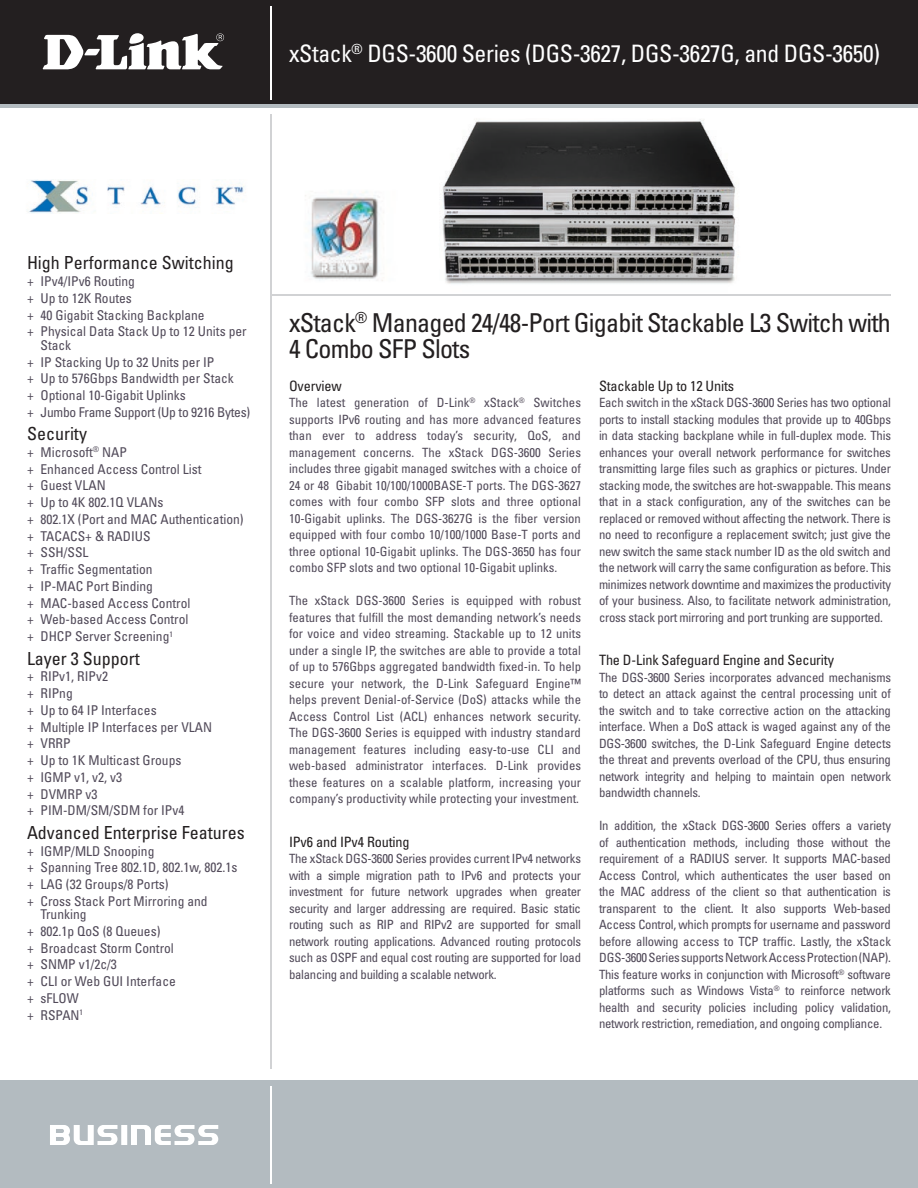
<style>
.page{position:relative;width:918px;height:1188px;background:#fff}
.page>*{position:absolute;margin:0;border:0;box-sizing:border-box;transform-origin:0 0}
.t1{font:condensed 26.1px/26px "Univers";letter-spacing:-.03em;color:#231f20}
.t2{font:condensed 24px "Univers";letter-spacing:-.015em;color:#fff}
.t3{font:condensed 18px "Univers";color:#231f20}
.t4{font:condensed 14.25px "Univers";letter-spacing:-.01em;color:#231f20}
.t5{font:condensed 13.5px/16.8px "Univers";color:#514a59}
.t6{font:condensed 12.75px/16.5px "Univers";letter-spacing:-.02em;color:#514a59;text-align:justify}
</style>
<div class="page">
<div style="left:0;top:0;width:918px;height:108px;background:linear-gradient(to right,#b3bbc0,#b3bbc0)"></div>
<div style="left:0;top:0;width:918px;height:103px;background:#231f20"></div>
<div style="left:0;top:1080px;width:918px;height:108px;background:#b3bbc0"></div>
<hr style="left:270px;top:6px;width:1px;height:93px;background:#fff">
<hr style="left:270px;top:1086px;width:1px;height:98px;background:#fff">
<svg style="left:50px;top:1125px;width:168px;height:20px"></svg>
<svg style="left:43px;top:33px;width:181px;height:36px"></svg>
<hr style="left:270px;top:114px;width:2px;height:954px;background:#d1d2d4">
<img style="left:442px;top:119px;width:294px;height:165px">
<hr style="left:272px;top:294px;width:619px;height:2px;background:#d1d2d4">
<img style="left:29px;top:179px;width:215px;height:34px">
<img style="left:305px;top:191px;width:78px;height:90px">
<h2 class="t2" style="left:289px;top:38px;width:592px">xStack<sup>®</sup> DGS-3600 Series (DGS-3627, DGS-3627G, and DGS-3650)</h2>
<h3 class="t3" style="left:27px;top:252px;width:208px">High Performance Switching</h3>
<p class="t5" style="left:27px;top:273px;width:221px">+ IPv4/IPv6 Routing<br>+ Up to 12K Routes<br>+ 40 Gigabit Stacking Backplane<br>+ Physical Data Stack Up to 12 Units per</p>
<p class="t5" style="left:27px;top:336px;width:225px;text-indent:14px">Stack<br>+ IP Stacking Up to 32 Units per IP<br>+ Up to 576Gbps Bandwidth per Stack<br>+ Optional 10-Gigabit Uplinks<br>+ Jumbo Frame Support (Up to 9216 Bytes)</p>
<h3 class="t3" style="left:27px;top:422px;width:61px">Security</h3>
<p class="t5" style="left:27px;top:443px;width:218px">+ Microsoft<sup>®</sup> NAP<br>+ Enhanced Access Control List<br>+ Guest VLAN<br>+ Up to 4K 802.1Q VLANs<br>+ 802.1X (Port and MAC Authentication) + TACACS+ &amp; RADIUS<br>+ SSH/SSL<br>+ Traffic Segmentation<br>+ IP-MAC Port Binding<br>+ MAC-based Access Control<br>+ Web-based Access Control<br>+ DHCP Server Screening<sup>1</sup></p>
<h3 class="t3" style="left:27px;top:647px;width:114px">Layer 3 Support</h3>
<p class="t5" style="left:27px;top:668px;width:187px">+ RIPv1, RIPv2<br>+ RIPng<br>+ Up to 64 IP Interfaces<br>+ Multiple IP Interfaces per VLAN + VRRP<br>+ Up to 1K Multicast Groups<br>+ IGMP v1, v2, v3<br>+ DVMRP v3<br>+ PIM-DM/SM/SDM for IPv4</p>
<h3 class="t3" style="left:27px;top:821px;width:219px">Advanced Enterprise Features</h3>
<p class="t5" style="left:27px;top:842px;width:212px">+ IGMP/MLD Snooping<br>+ Spanning Tree 802.1D, 802.1w, 802.1s + LAG (32 Groups/8 Ports)<br>+ Cross Stack Port Mirroring and</p>
<p class="t5" style="left:27px;top:906px;width:150px;text-indent:14px">Trunking<br>+ 802.1p QoS (8 Queues)<br>+ Broadcast Storm Control + SNMP v1/2c/3<br>+ CLI or Web GUI Interface + sFLOW<br>+ RSPAN<sup>1</sup></p>
<h1 class="t1" style="left:289px;top:309px;width:603px">xStack<sup>®</sup> Managed 24/48-Port Gigabit Stackable L3 Switch with<br>4 Combo SFP Slots</h1>
<p class="t4" style="left:289px;top:377px;width:54px">Overview</p>
<p class="t6" style="left:289px;top:394px;width:294px">The latest generation of D-Link<sup>®</sup> xStack<sup>®</sup> Switches supports IPv6 routing and has more advanced features than ever to address today’s security, QoS, and management concerns. The xStack DGS-3600 Series includes three gigabit managed switches with a choice of 24 or 48 Gibabit 10/100/1000BASE-T ports. The DGS-3627 comes with four combo SFP slots and three optional 10-Gigabit uplinks. The DGS-3627G is the fiber version equipped with four combo 10/100/1000 Base-T ports and three optional 10-Gigabit uplinks. The DGS-3650 has four combo SFP slots and two optional 10-Gigabit uplinks.</p>
<p class="t6" style="left:289px;top:592px;width:294px">The xStack DGS-3600 Series is equipped with robust features that fulfill the most demanding network’s needs for voice and video streaming. Stackable up to 12 units under a single IP, the switches are able to provide a total of up to 576Gbps aggregated bandwidth fixed-in. To help secure your network, the D-Link Safeguard Engine™ helps prevent Denial-of-Service (DoS) attacks while the Access Control List (ACL) enhances network security.<br>The DGS-3600 Series is equipped with industry standard management features including easy-to-use CLI and web-based administrator interfaces. D-Link provides these features on a scalable platform, increasing your company’s productivity while protecting your investment.</p>
<p class="t4" style="left:289px;top:833px;width:122px">IPv6 and IPv4 Routing</p>
<p class="t6" style="left:289px;top:850px;width:294px">The xStack DGS-3600 Series provides current IPv4 networks with a simple migration path to IPv6 and protects your investment for future network upgrades when greater security and larger addressing are required. Basic static routing such as RIP and RIPv2 are supported for small network routing applications. Advanced routing protocols such as OSPF and equal cost routing are supported for load balancing and building a scalable network.</p>
<p class="t4" style="left:599px;top:377px;width:137px">Stackable Up to 12 Units</p>
<p class="t6" style="left:599px;top:394px;width:294px">Each switch in the xStack DGS-3600 Series has two optional ports to install stacking modules that provide up to 40Gbps in data stacking backplane while in full-duplex mode. This enhances your overall network performance for switches transmitting large files such as graphics or pictures. Under stacking mode, the switches are hot-swappable. This means that in a stack configuration, any of the switches can be replaced or removed without affecting the network. There is no need to reconfigure a replacement switch; just give the new switch the same stack number ID as the old switch and the network will carry the same configuration as before. This minimizes network downtime and maximizes the productivity of your business. Also, to facilitate network administration, cross stack port mirroring and port trunking are supported.</p>
<p class="t4" style="left:599px;top:651px;width:237px">The D-Link Safeguard Engine and Security</p>
<p class="t6" style="left:599px;top:669px;width:294px">The DGS-3600 Series incorporates advanced mechanisms to detect an attack against the central processing unit of the switch and to take corrective action on the attacking interface. When a DoS attack is waged against any of the DGS-3600 switches, the D-Link Safeguard Engine detects the threat and prevents overload of the CPU, thus ensuring network integrity and helping to maintain open network bandwidth channels.</p>
<p class="t6" style="left:599px;top:817px;width:294px">In addition, the xStack DGS-3600 Series offers a variety of authentication methods, including those without the requirement of a RADIUS server. It supports MAC-based Access Control, which authenticates the user based on the MAC address of the client so that authentication is transparent to the client. It also supports Web-based Access Control, which prompts for username and password before allowing access to TCP traffic. Lastly, the xStack DGS-3600 Series supports Network Access Protection (NAP).<br>This feature works in conjunction with Microsoft<sup>®</sup> software platforms such as Windows Vista<sup>®</sup> to reinforce network health and security policies including policy validation, network restriction, remediation, and ongoing compliance.</p>
</div>
